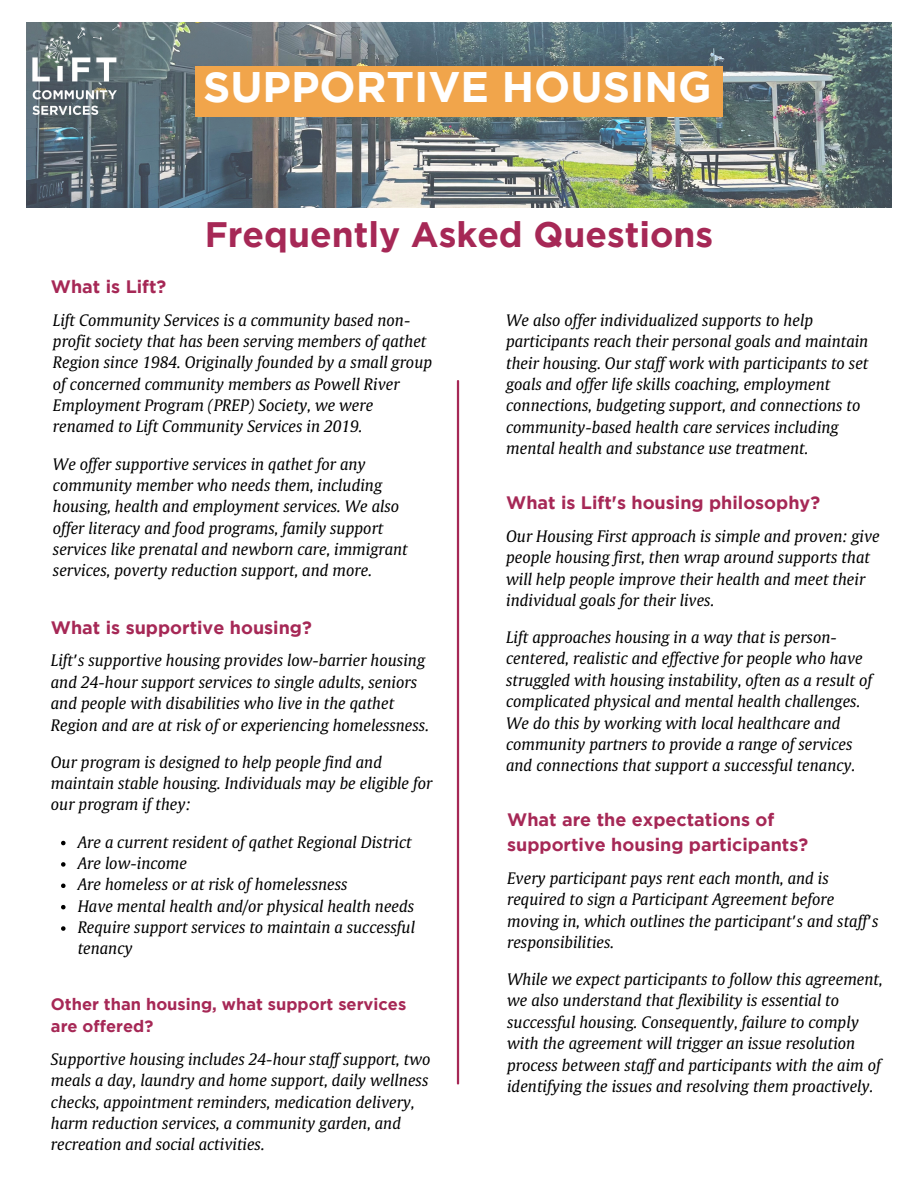
<style>
.page{position:relative;width:918px;height:1188px;background:#fff}
.page>*{position:absolute;margin:0;border:0;box-sizing:border-box;transform-origin:0 0}
.t1{font:700 42.6px "Gotham";color:#fff}
.t2{font:700 35.25px "Gotham";color:#a62856}
.t3{font:700 18px/24.8px "Gotham";color:#a62856}
.t4{font:700 16.5px/22.5px "Gotham";color:#a62856}
.t5{font:italic 15.75px/21.3px "Gulliver";color:#000}
.s1{font-family:"Noto Sans Gurmukhi";font-style:normal}
</style>
<div class="page">
<hr style="left:457px;top:380px;width:2px;height:705px;background:#a62856">
<img style="left:26px;top:23px;width:866px;height:184px">
<div style="left:195px;top:67px;width:528px;height:50px;background:#f1a54b"></div>
<img style="left:32px;top:24px;width:88px;height:93px">
<svg style="left:61px;top:841px;width:5px;height:4px"></svg>
<svg style="left:61px;top:862px;width:5px;height:5px"></svg>
<svg style="left:61px;top:884px;width:5px;height:4px"></svg>
<svg style="left:61px;top:905px;width:5px;height:4px"></svg>
<svg style="left:61px;top:926px;width:5px;height:5px"></svg>
<p class="t1" style="left:203px;top:71px;width:510px">SUPPORTIVE HOUSING</p>
<p class="t3" style="left:51px;top:275px;width:117px">What is Lift?</p>
<p class="t2" style="left:205px;top:221px;width:510px">Frequently Asked Questions</p>
<p class="t5" style="left:53px;top:309px;width:381px">Lift Community Services is a community based non&shy;profit society that has been serving members of qathet Region since 1984. Originally founded by a small group of concerned community members as Powell River Employment Program (PREP) Society, we were renamed to Lift Community Services in 2019.</p>
<p class="t5" style="left:53px;top:453px;width:356px">We offer supportive services in qathet for any community member who needs them, including housing, health and employment services. We also offer literacy and food programs, family support services like prenatal and newborn care, immigrant services, poverty reduction support, and more.</p>
<p class="t3" style="left:51px;top:616px;width:262px">What is supportive housing?</p>
<p class="t5" style="left:51px;top:650px;width:380px">Lift<span class="s1">’</span>s supportive housing provides low-barrier housing and 24-hour support services to single adults, seniors and people with disabilities who live in the qathet Region and are at risk of or experiencing homelessness.</p>
<p class="t5" style="left:51px;top:751px;width:383px">Our program is designed to help people find and maintain stable housing. Individuals may be eligible for our program if they:</p>
<p class="t5" style="left:78px;top:831px;width:336px">Are a current resident of qathet Regional District</p>
<p class="t5" style="left:78px;top:852px;width:111px">Are low-income</p>
<p class="t5" style="left:78px;top:874px;width:271px">Are homeless or at risk of homelessness</p>
<p class="t5" style="left:78px;top:895px;width:338px">Have mental health and/or physical health needs</p>
<p class="t5" style="left:78px;top:917px;width:339px">Require support services to maintain a successful tenancy</p>
<p class="t4" style="left:51px;top:994px;width:357px">Other than housing, what support services are offered?</p>
<p class="t5" style="left:51px;top:1049px;width:381px">Supportive housing includes 24-hour staff support, two meals a day, laundry and home support, daily wellness checks, appointment reminders, medication delivery, harm reduction services, a community garden, and recreation and social activities.</p>
<p class="t5" style="left:506px;top:309px;width:364px">We also offer individualized supports to help participants reach their personal goals and maintain their housing. Our staff work with participants to set goals and offer life skills coaching, employment connections, budgeting support, and connections to community-based health care services including mental health and substance use treatment.</p>
<p class="t3" style="left:506px;top:492px;width:316px">What is Lift's housing philosophy?</p>
<p class="t5" style="left:506px;top:525px;width:375px">Our Housing First approach is simple and proven: give people housing first, then wrap around supports that will help people improve their health and meet their individual goals for their lives.</p>
<p class="t5" style="left:506px;top:627px;width:368px">Lift approaches housing in a way that is person&shy;centered, realistic and effective for people who have struggled with housing instability, often as a result of complicated physical and mental health challenges.<br>We do this by working with local healthcare and community partners to provide a range of services</p>
<p class="t5" style="left:506px;top:755px;width:351px">and connections that support a successful tenancy.</p>
<p class="t3" style="left:507px;top:809px;width:303px">What are the expectations of supportive housing participants?</p>
<p class="t5" style="left:507px;top:867px;width:373px">Every participant pays rent each month, and is required to sign a Participant Agreement before moving in, which outlines the participant<span class="s1">’</span>s and staff<span class="s1">’</span>s responsibilities.</p>
<p class="t5" style="left:507px;top:969px;width:377px">While we expect participants to follow this agreement, we also understand that flexibility is essential to successful housing. Consequently, failure to comply with the agreement will trigger an issue resolution process between staff and participants with the aim of identifying the issues and resolving them proactively.</p>
</div>
